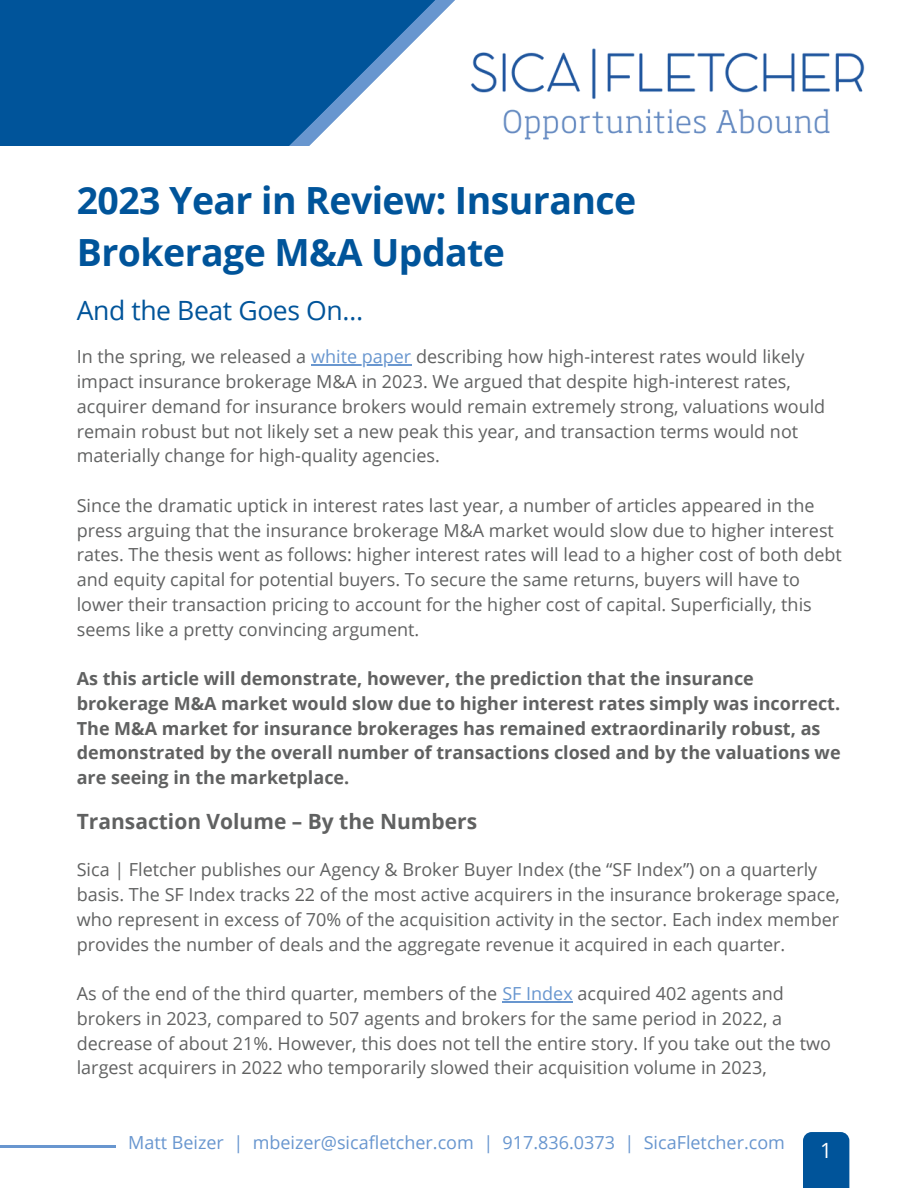
<style>
.page{position:relative;width:918px;height:1188px;background:#fff}
.page>*{position:absolute;margin:0;border:0;box-sizing:border-box;transform-origin:0 0}
.t1{font:700 37.5px "Open Sans";letter-spacing:-.015em;color:#00549a}
.t2{font:26.55px "Open Sans";letter-spacing:-.015em;color:#00549a}
.t3{font:700 21px "Open Sans";color:#606161}
.t4{font:21px "Open Sans";color:#fff}
.t5{font:18px/24.8px "Open Sans";color:#606161}
.t6{font:700 18px/24.8px "Open Sans";color:#606161}
.t7{font:18px "Open Sans";color:#6896cf}
.s1{color:#6896cf}
</style>
<div class="page">
<div style="left:0;top:0;width:289px;height:148px;background:#00549a"></div>
<img style="left:814px;top:53px;width:51px;height:81px">
<svg style="left:289px;top:0;width:525px;height:146px"></svg>
<div style="left:803px;top:1132px;width:46px;height:56px;background:#00549a"></div>
<div style="left:0;top:146px;width:327px;height:15px;background:#fff"></div>
<hr style="left:311px;top:364px;width:100px;height:2px;background:#6896cf">
<hr style="left:502px;top:1001px;width:71px;height:1px;background:#6896cf">
<hr style="left:0;top:1146px;width:116px;height:2px;background:#6896cf">
<p class="t1" style="left:77px;top:174px;width:561px">2023 Year in Review: Insurance</p>
<p class="t1" style="left:77px;top:226px;width:430px">Brokerage M&amp;A Update</p>
<p class="t2" style="left:77px;top:292px;width:288px">And the Beat Goes On…</p>
<p class="t5" style="left:77px;top:344px;width:750px">In the spring, we released a <span class="s1">white paper</span> describing how high-interest rates would likely impact insurance brokerage M&amp;A in 2023. We argued that despite high-interest rates, acquirer demand for insurance brokers would remain extremely strong, valuations would remain robust but not likely set a new peak this year, and transaction terms would not materially change for high-quality agencies.</p>
<p class="t5" style="left:77px;top:492px;width:767px">Since the dramatic uptick in interest rates last year, a number of articles appeared in the press arguing that the insurance brokerage M&amp;A market would slow due to higher interest rates. The thesis went as follows: higher interest rates will lead to a higher cost of both debt and equity capital for potential buyers. To secure the same returns, buyers will have to lower their transaction pricing to account for the higher cost of capital. Superficially, this seems like a pretty convincing argument.</p>
<p class="t6" style="left:77px;top:666px;width:765px">As this article will demonstrate, however, the prediction that the insurance brokerage M&amp;A market would slow due to higher interest rates simply was incorrect.<br>The M&amp;A market for insurance brokerages has remained extraordinarily robust, as demonstrated by the overall number of transactions closed and by the valuations we are seeing in the marketplace.</p>
<p class="t3" style="left:77px;top:807px;width:402px">Transaction Volume – By the Numbers</p>
<p class="t5" style="left:77px;top:857px;width:765px">Sica | Fletcher publishes our Agency &amp; Broker Buyer Index (the “SF Index”) on a quarterly basis. The SF Index tracks 22 of the most active acquirers in the insurance brokerage space, who represent in excess of 70% of the acquisition activity in the sector. Each index member provides the number of deals and the aggregate revenue it acquired in each quarter.</p>
<p class="t5" style="left:77px;top:981px;width:756px">As of the end of the third quarter, members of the <span class="s1">SF Index</span> acquired 402 agents and brokers in 2023, compared to 507 agents and brokers for the same period in 2022, a decrease of about 21%. However, this does not tell the entire story. If you take out the two largest acquirers in 2022 who temporarily slowed their acquisition volume in 2023,</p>
<p class="t7" style="left:128px;top:1130px;width:658px">Matt Beizer | mbeizer@sicafletcher.com | 917.836.0373 | SicaFletcher.com</p>
<p class="t4" style="left:820px;top:1135px;width:13px">1</p>
</div>
